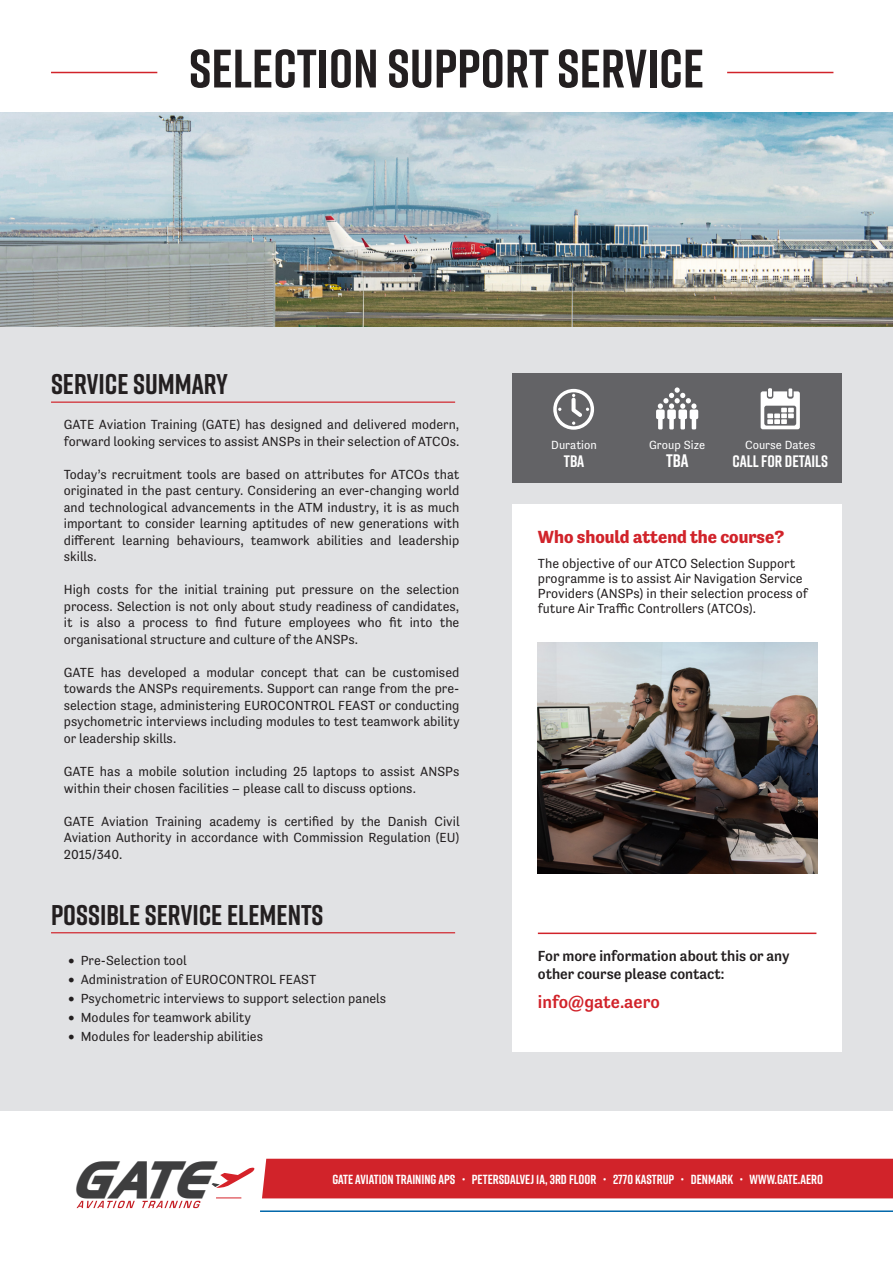
<style>
.page{position:relative;width:893px;height:1263px;background:#fff}
.page>*{position:absolute;margin:0;border:0;box-sizing:border-box;transform-origin:0 0}
.t1{font:700 54px "Rift";color:#231f20}
.t2{font:48.6px "AFPEPSI";color:#3e3e3f}
.Mellem{font:700 28.5px "Rift";color:#231f20}
.Brød{font:700 18.15px "Rift";color:#fff}
.Who_should_attend{font:700 18px "Tenso";color:#d1232a}
.t3{font:500 18px "Tenso";color:#d1232a}
.Brød-2{font:700 16.65px "Rift";color:#fff}
.For_more_info{font:500 15px/18px "Tenso";color:#231f20}
.Brød_indryk{font:13.5px/16.5px "Tenso";color:#231f20;text-align:justify}
.Bullets{font:13.5px "Tenso";color:#231f20}
.Brød-3{font:13.5px/15px "Tenso";color:#231f20}
.t4{font:700 13.2px "Rift";color:#fff}
.Brød-4{font:12.15px "Tenso";color:#fff}
.s1{font-weight:500}
</style>
<div class="page">
<div style="left:0;top:182px;width:893px;height:929px;background:#e1e2e4"></div>
<img style="left:0;top:113px;width:893px;height:213px">
<div style="left:512px;top:504px;width:330px;height:547px;background:#fff"></div>
<hr style="left:538px;top:932px;width:278px;height:2px;background:#d1232a">
<img style="left:538px;top:643px;width:280px;height:230px">
<hr style="left:51px;top:402px;width:404px;height:1px;background:#d1232a">
<hr style="left:51px;top:932px;width:404px;height:1px;background:#d1232a">
<div style="left:262px;top:1159px;width:631px;height:39px;background:#d1232a"></div>
<hr style="left:260px;top:1210px;width:633px;height:2px;background:#0067aa">
<svg style="left:212px;top:1167px;width:43px;height:21px"></svg>
<svg style="left:216px;top:1197px;width:25px;height:1px"></svg>
<svg style="left:77px;top:1201px;width:58px;height:7px"></svg>
<svg style="left:142px;top:1201px;width:59px;height:7px"></svg>
<hr style="left:51px;top:72px;width:106px;height:1px;background:#d1232a">
<hr style="left:727px;top:72px;width:106px;height:1px;background:#d1232a">
<div style="left:512px;top:374px;width:330px;height:109px;background:#636366"></div>
<svg style="left:761px;top:388px;width:39px;height:41px"></svg>
<svg style="left:553px;top:389px;width:41px;height:41px"></svg>
<svg style="left:656px;top:387px;width:42px;height:42px"></svg>
<p class="t1" style="left:189px;top:30px;width:517px">SELECTION SUPPORT SERVICE</p>
<p class="Mellem" style="left:51px;top:363px;width:179px">SERVICE SUMMARY</p>
<p class="Brød_indryk" style="left:64px;top:416px;width:397px">GATE Aviation Training (GATE) has designed and delivered modern, forward looking services to assist ANSPs in their selection of ATCOs.</p>
<p class="Brød_indryk" style="left:64px;top:466px;width:397px">Today’s recruitment tools are based on attributes for ATCOs that originated in the past century. Considering an ever-changing world and technological advancements in the ATM industry, it is as much important to consider learning aptitudes of new generations with different learning behaviours, teamwork abilities and leadership skills.</p>
<p class="Brød_indryk" style="left:64px;top:581px;width:397px">High costs for the initial training put pressure on the selection process. Selection is not only about study readiness of candidates, it is also a process to find future employees who fit into the organisational structure and culture of the ANSPs.</p>
<p class="Brød_indryk" style="left:64px;top:664px;width:397px">GATE has developed a modular concept that can be customised towards the ANSPs requirements. Support can range from the pre&shy;selection stage, administering EUROCONTROL FEAST or conducting psychometric interviews including modules to test teamwork ability or leadership skills.</p>
<p class="Brød_indryk" style="left:64px;top:763px;width:397px">GATE has a mobile solution including 25 laptops to assist ANSPs within their chosen facilities – please call to discuss options.</p>
<p class="Brød_indryk" style="left:64px;top:812px;width:397px">GATE Aviation Training academy is certified by the Danish Civil Aviation Authority in accordance with Commission Regulation (EU)<br>2015/340.</p>
<p class="Mellem" style="left:51px;top:894px;width:274px">POSSIBLE SERVICE ELEMENTS</p>
<p class="Bullets" style="left:68px;top:953px;width:120px"><span class="s1">•</span> Pre-Selection tool</p>
<p class="Bullets" style="left:68px;top:972px;width:250px"><span class="s1">•</span> Administration of EUROCONTROL FEAST</p>
<p class="Bullets" style="left:68px;top:991px;width:320px"><span class="s1">•</span> Psychometric interviews to support selection panels</p>
<p class="Bullets" style="left:68px;top:1010px;width:185px"><span class="s1">•</span> Modules for teamwork ability</p>
<p class="Bullets" style="left:68px;top:1028px;width:197px"><span class="s1">•</span> Modules for leadership abilities</p>
<p class="Brød-4" style="left:551px;top:438px;width:47px">Duration</p>
<p class="Brød-2" style="left:564px;top:449px;width:22px">TBA</p>
<p class="Brød-4" style="left:649px;top:438px;width:57px">Group Size</p>
<p class="Brød" style="left:666px;top:447px;width:24px">TBA</p>
<p class="Brød-4" style="left:745px;top:438px;width:72px">Course Dates</p>
<p class="Brød-2" style="left:732px;top:449px;width:97px">CALL FOR DETAILS</p>
<p class="Who_should_attend" style="left:538px;top:526px;width:248px">Who should attend the course?</p>
<p class="Brød-3" style="left:538px;top:556px;width:272px">The objective of our ATCO Selection Support programme is to assist Air Navigation Service Providers (ANSPs) in their selection process of future Air Traffic Controllers (ATCOs).</p>
<p class="For_more_info" style="left:538px;top:947px;width:253px">For more information about this or any other course please contact:</p>
<p class="t3" style="left:538px;top:992px;width:123px">info@gate.aero</p>
<p class="t2" style="left:71px;top:1159px;width:144px">GATE</p>
<p class="t4" style="left:332px;top:1170px;width:492px">GATE AVIATION TRAINING APS • PETERSDALVEJ 1A, 3RD FLOOR • 2770 KASTRUP • DENMARK • WWW.GATE.AERO</p>
</div>
